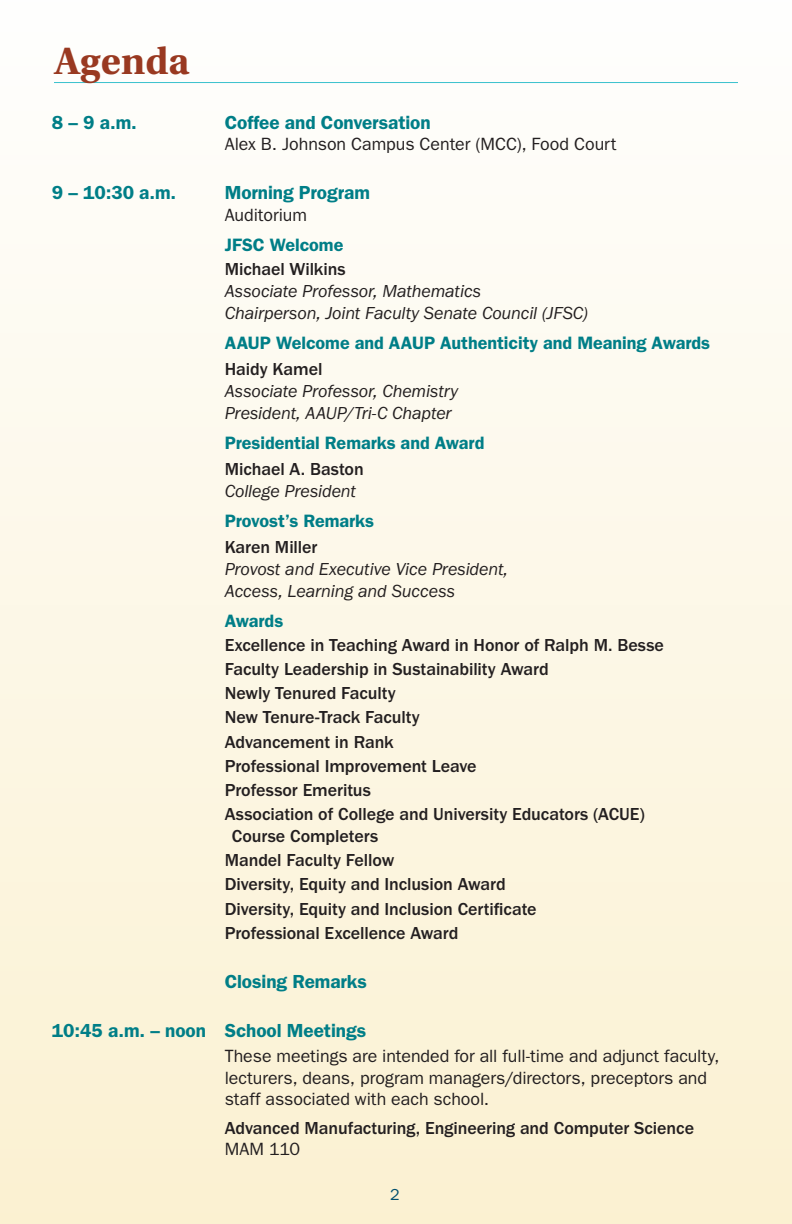
<style>
.page{position:relative;width:792px;height:1224px;background:#fff}
.page>*{position:absolute;margin:0;border:0;box-sizing:border-box;transform-origin:0 0}
.t1{font:700 40px "Utopia Std";color:#993921}
.Agenda_Time_P{font:600 19px "ITC Franklin Gothic Std";letter-spacing:-.005em;color:#007e87}
.Agenda_Speaker_P{font:500 18px/22px "ITC Franklin Gothic Std";letter-spacing:-.005em;color:#231f20}
.Agenda_Speakers_Titl{font:italic 18px/22px "ITC Franklin Gothic Std";letter-spacing:-.005em;color:#231f20}
.Agenda_Sub_P{font:600 18px "ITC Franklin Gothic Std";color:#007e87}
.Agenda_Session_Subs{font:500 18px "ITC Franklin Gothic Std";letter-spacing:-.005em;color:#231f20}
.Agenda_Speaker_Multi{font:500 18px "ITC Franklin Gothic Std";letter-spacing:-.005em;color:#231f20}
.Agenda_Location_P{font:17.8px/21.4px "ITC Franklin Gothic Std";color:#231f20}
.t2{font:16px "ITC Franklin Gothic Std";color:#004f6e}
</style>
<div class="page">
<div style="left:0;top:0;width:792px;height:1224px;background:linear-gradient(to bottom,#fefefe,#fbf1d1)"></div>
<hr style="left:54px;top:82px;width:684px;height:1px;background:#3ac1cd">
<h1 class="t1" style="left:54px;top:38px;width:137px">Agenda</h1>
<p class="Agenda_Time_P" style="left:52px;top:111px;width:86px">8 – 9 a.m.</p>
<p class="Agenda_Time_P" style="left:225px;top:111px;width:208px">Coffee and Conversation</p>
<p class="Agenda_Location_P" style="left:225px;top:134px;width:393px">Alex B. Johnson Campus Center (MCC), Food Court</p>
<p class="Agenda_Time_P" style="left:52px;top:182px;width:126px">9 – 10:30 a.m.</p>
<p class="Agenda_Time_P" style="left:225px;top:182px;width:147px">Morning Program</p>
<p class="Agenda_Location_P" style="left:225px;top:204px;width:84px">Auditorium</p>
<p class="Agenda_Sub_P" style="left:225px;top:234px;width:120px">JFSC Welcome</p>
<p class="Agenda_Speaker_P" style="left:225px;top:258px;width:122px">Michael Wilkins</p>
<p class="Agenda_Speakers_Titl" style="left:225px;top:280px;width:258px">Associate Professor, Mathematics</p>
<p class="Agenda_Speakers_Titl" style="left:225px;top:302px;width:365px">Chairperson, Joint Faculty Senate Council (JFSC)</p>
<p class="Agenda_Sub_P" style="left:225px;top:333px;width:487px">AAUP Welcome and AAUP Authenticity and Meaning Awards</p>
<p class="Agenda_Speaker_Multi" style="left:225px;top:359px;width:99px">Haidy Kamel</p>
<p class="Agenda_Speakers_Titl" style="left:225px;top:380px;width:235px">Associate Professor, Chemistry</p>
<p class="Agenda_Speakers_Titl" style="left:225px;top:402px;width:228px">President, AAUP/Tri-C Chapter</p>
<p class="Agenda_Sub_P" style="left:225px;top:432px;width:261px">Presidential Remarks and Award</p>
<p class="Agenda_Speaker_Multi" style="left:225px;top:459px;width:141px">Michael A. Baston</p>
<p class="Agenda_Speakers_Titl" style="left:225px;top:480px;width:133px">College President</p>
<p class="Agenda_Sub_P" style="left:225px;top:510px;width:151px">Provost’s Remarks</p>
<p class="Agenda_Speaker_Multi" style="left:225px;top:537px;width:94px">Karen Miller</p>
<p class="Agenda_Speakers_Titl" style="left:225px;top:558px;width:285px">Provost and Executive Vice President,<br>Access, Learning and Success</p>
<p class="Agenda_Sub_P" style="left:225px;top:610px;width:60px">Awards</p>
<p class="Agenda_Speaker_P" style="left:225px;top:634px;width:441px">Excellence in Teaching Award in Honor of Ralph M. Besse</p>
<p class="Agenda_Speaker_P" style="left:225px;top:658px;width:326px">Faculty Leadership in Sustainability Award</p>
<p class="Agenda_Speaker_P" style="left:225px;top:683px;width:172px">Newly Tenured Faculty</p>
<p class="Agenda_Speaker_P" style="left:225px;top:707px;width:196px">New Tenure-Track Faculty</p>
<p class="Agenda_Speaker_P" style="left:225px;top:731px;width:171px">Advancement in Rank</p>
<p class="Agenda_Speaker_P" style="left:225px;top:755px;width:253px">Professional Improvement Leave</p>
<p class="Agenda_Speaker_P" style="left:225px;top:779px;width:148px">Professor Emeritus</p>
<p class="Agenda_Speaker_P" style="left:232px;top:803px;width:415px;text-indent:-7px">Association of College and University Educators (ACUE)<br>Course Completers</p>
<p class="Agenda_Speaker_P" style="left:225px;top:849px;width:171px">Mandel Faculty Fellow</p>
<p class="Agenda_Speaker_P" style="left:225px;top:874px;width:283px">Diversity, Equity and Inclusion Award</p>
<p class="Agenda_Speaker_P" style="left:225px;top:898px;width:313px">Diversity, Equity and Inclusion Certificate</p>
<p class="Agenda_Speaker_P" style="left:225px;top:922px;width:235px">Professional Excellence Award</p>
<p class="Agenda_Time_P" style="left:225px;top:970px;width:144px">Closing Remarks</p>
<p class="Agenda_Time_P" style="left:52px;top:1019px;width:316px">10:45 a.m. – noon School Meetings</p>
<p class="Agenda_Location_P" style="left:225px;top:1046px;width:496px">These meetings are intended for all full-time and adjunct faculty, lecturers, deans, program managers/directors, preceptors and staff associated with each school.</p>
<p class="Agenda_Session_Subs" style="left:225px;top:1118px;width:471px">Advanced Manufacturing, Engineering and Computer Science</p>
<p class="Agenda_Location_P" style="left:225px;top:1139px;width:77px">MAM 110</p>
<p class="t2" style="left:390px;top:1186px;width:11px">2</p>
</div>
